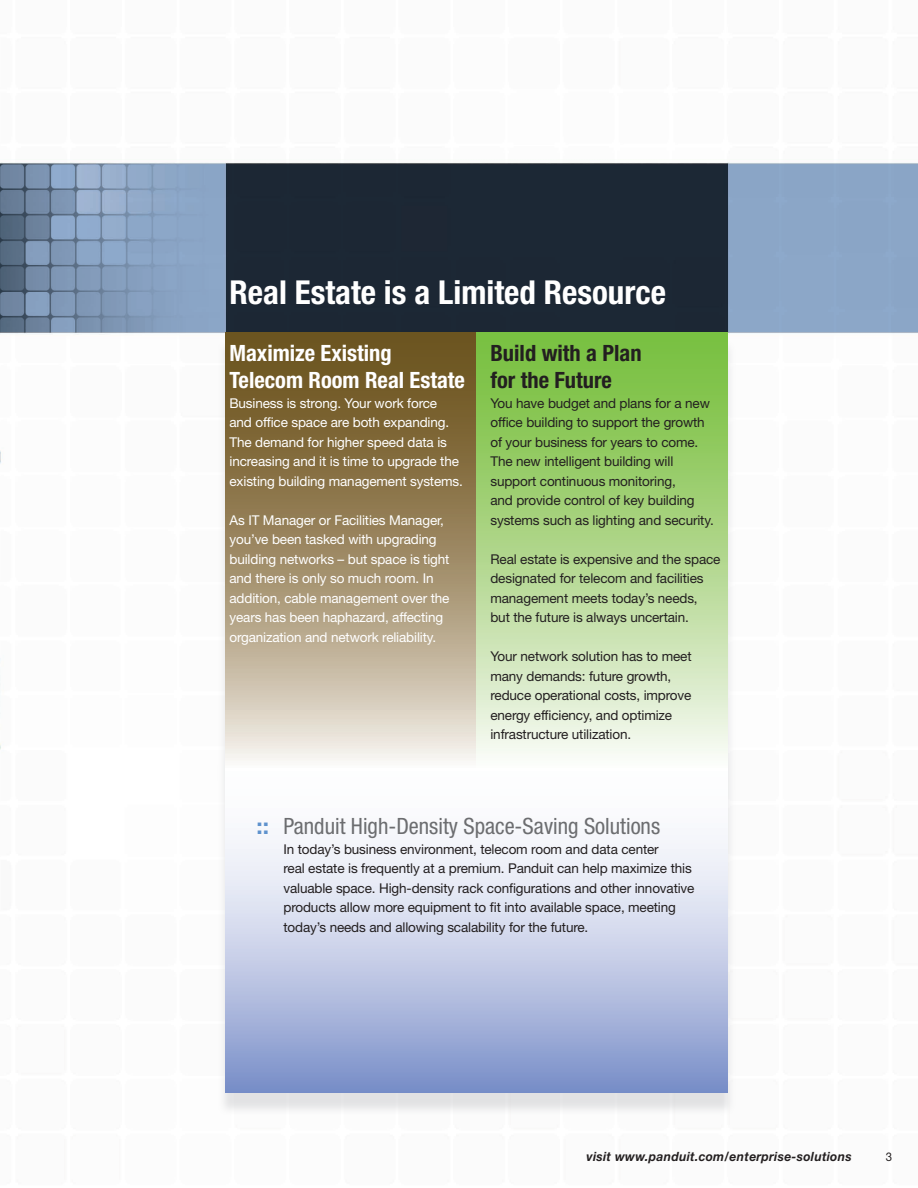
<style>
.page{position:relative;width:918px;height:1188px;background:#fff}
.page>*{position:absolute;margin:0;border:0;box-sizing:border-box;transform-origin:0 0}
.t1{font:700 condensed 33px "Helvetica Neue LT Std";color:#fff}
.t2{font:condensed 22.5px "Helvetica Neue LT Std";color:#6c6d70}
.t3{font:700 condensed 22.5px/27px "Helvetica Neue LT Std";color:#fff}
.t4{font:700 condensed 22.5px/27px "Helvetica Neue LT Std";color:#231f20}
.t5{font:13.5px/19.5px "Helvetica Neue LT Std";letter-spacing:-.01em;color:#231f20}
.t6{font:13.5px/19.5px "Helvetica Neue LT Std";letter-spacing:-.01em;color:#fff}
.t7{font:italic 700 12.75px "Helvetica Neue LT Std";letter-spacing:.025em;color:#231f20;scale:.95 1}
.t8{font:12px "Helvetica Neue LT Std";color:#231f20;scale:.95 1}
.s1{font-weight:700;font-stretch:normal;color:#5f92cd}
</style>
<div class="page">
<img style="left:0;top:162px;width:918px;height:587px">
<div style="left:217px;top:339px;width:519px;height:777px;background:#b2b3b7;opacity:.35"></div>
<div style="left:226px;top:749px;width:502px;height:344px;background:linear-gradient(to bottom,#fff,#8698cd)"></div>
<svg style="left:226px;top:333px;width:250px;height:435px;background:#a3926f"></svg>
<div style="left:476px;top:333px;width:252px;height:435px;background:linear-gradient(to bottom,#6fbb31,#f5f7ef)"></div>
<h1 class="t1" style="left:230px;top:273px;width:438px">Real Estate is a Limited Resource</h1>
<h2 class="t3" style="left:230px;top:340px;width:237px">Maximize Existing<br>Telecom Room Real Estate</h2>
<p class="t6" style="left:230px;top:393px;width:235px">Business is strong. Your work force and office space are both expanding.<br>The demand for higher speed data is increasing and it is time to upgrade the existing building management systems.</p>
<p class="t6" style="left:230px;top:510px;width:222px">As IT Manager or Facilities Manager, you’ve been tasked with upgrading building networks – but space is tight and there is only so much room. In addition, cable management over the years has been haphazard, affecting organization and network reliability.</p>
<h2 class="t4" style="left:490px;top:340px;width:153px">Build with a Plan for the Future</h2>
<p class="t5" style="left:490px;top:393px;width:225px">You have budget and plans for a new office building to support the growth of your business for years to come.<br>The new intelligent building will support continuous monitoring,<br>and provide control of key building systems such as lighting and security.</p>
<p class="t5" style="left:490px;top:549px;width:232px">Real estate is expensive and the space designated for telecom and facilities management meets today’s needs, but the future is always uncertain.</p>
<p class="t5" style="left:490px;top:647px;width:203px">Your network solution has to meet many demands: future growth, reduce operational costs, improve energy efficiency, and optimize infrastructure utilization.</p>
<h2 class="t2" style="left:256px;top:814px;width:405px"><span class="s1">::</span> Panduit High-Density Space-Saving Solutions</h2>
<p class="t5" style="left:284px;top:839px;width:413px">In today’s business environment, telecom room and data center<br>real estate is frequently at a premium. Panduit can help maximize this valuable space. High-density rack configurations and other innovative products allow more equipment to fit into available space, meeting today’s needs and allowing scalability for the future.</p>
<p class="t7" style="left:587px;top:1148px;width:281px">visit www.panduit.com/enterprise-solutions</p>
<p class="t8" style="left:886px;top:1149px;width:8px">3</p>
</div>
